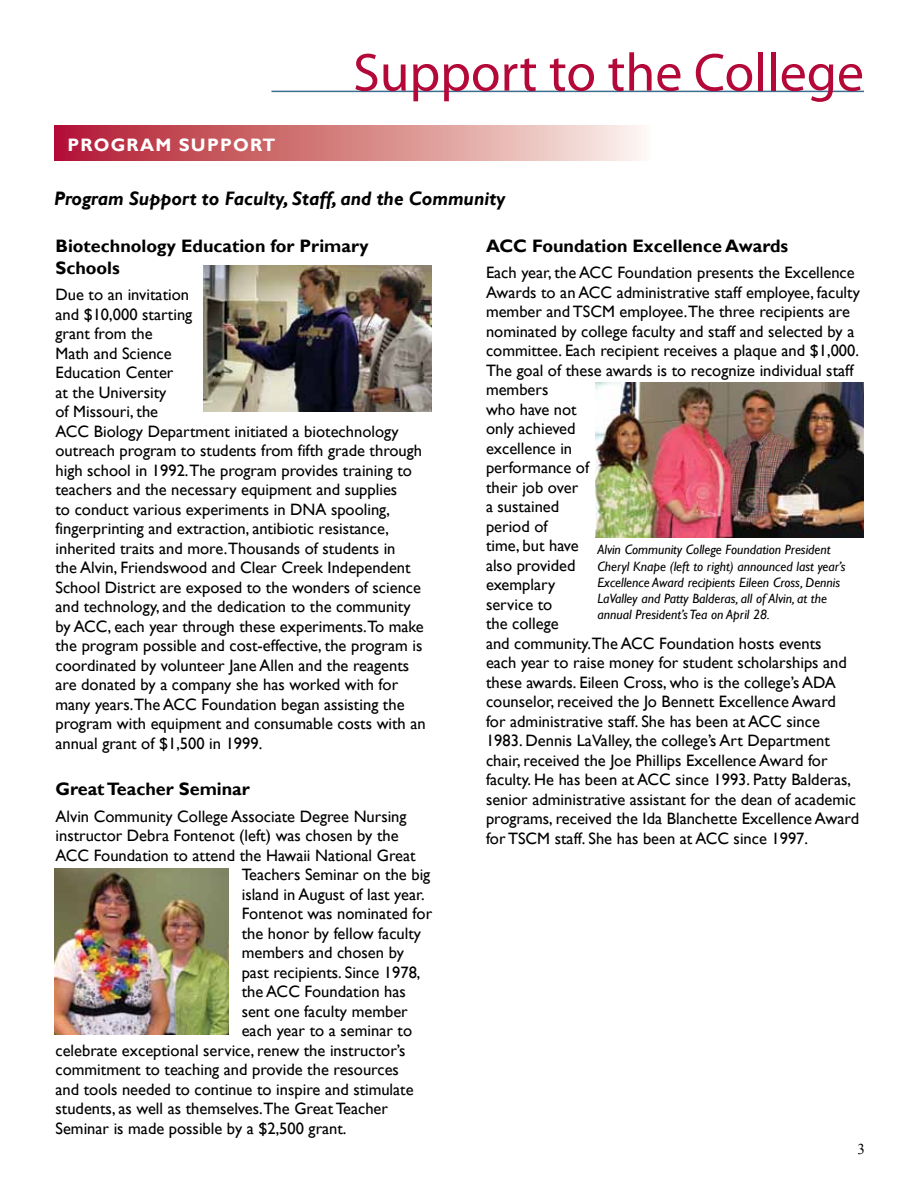
<style>
.page{position:relative;width:918px;height:1188px;background:#fff}
.page>*{position:absolute;margin:0;border:0;box-sizing:border-box;transform-origin:0 0}
.t1{font:54px "Myriad Pro";color:#b30838}
.t2{font:italic 700 19.5px "Gill Sans";color:#000}
.t3{font:700 18px/21.6px "Gill Sans";color:#000}
.t4{font:700 18px "Gill Sans";letter-spacing:.07em;color:#fff}
.t5{font:16.5px/19.5px "Gill Sans";color:#000}
.t6{font:15px "Times New Roman";color:#000}
.t7{font:italic 13.5px/16.2px "Gill Sans";color:#000}
</style>
<div class="page">
<hr style="left:271px;top:91px;width:593px;height:1px;background:#3b6e8f">
<svg style="left:54px;top:125px;width:588px;height:35px;background:#d58386"></svg>
<img style="left:54px;top:868px;width:174px;height:167px">
<img style="left:203px;top:265px;width:229px;height:147px">
<img style="left:596px;top:382px;width:268px;height:156px">
<p class="t4" style="left:68px;top:134px;width:210px">PROGRAM SUPPORT</p>
<h1 class="t1" style="left:353px;top:39px;width:512px">Support to the College</h1>
<p class="t2" style="left:54px;top:187px;width:453px">Program Support to Faculty, Staff, and the Community</p>
<p class="t3" style="left:55px;top:236px;width:315px">Biotechnology Education for Primary<br>Schools</p>
<p class="t5" style="left:56px;top:285px;width:372px">Due to an invitation<br>and $10,000 starting<br>grant from the<br>Math and Science<br>Education Center<br>at the University<br>of Missouri, the<br>ACC Biology Department initiated a biotechnology outreach program to students from fifth grade through high school in 1992.The program provides training to teachers and the necessary equipment and supplies<br>to conduct various experiments in DNA spooling, fingerprinting and extraction, antibiotic resistance, inherited traits and more.Thousands of students in<br>the Alvin, Friendswood and Clear Creek Independent School District are exposed to the wonders of science and technology, and the dedication to the community by ACC, each year through these experiments.To make the program possible and cost-effective, the program is coordinated by volunteer Jane Allen and the reagents are donated by a company she has worked with for many years.The ACC Foundation began assisting the program with equipment and consumable costs with an annual grant of $1,500 in 1999.</p>
<p class="t3" style="left:56px;top:779px;width:196px">Great Teacher Seminar</p>
<p class="t5" style="left:56px;top:807px;width:353px">Alvin Community College Associate Degree Nursing</p>
<p class="t5" style="left:56px;top:826px;width:345px">instructor Debra Fontenot (left) was chosen by the</p>
<p class="t5" style="left:56px;top:846px;width:362px">ACC Foundation to attend the Hawaii National Great</p>
<p class="t5" style="left:242px;top:865px;width:190px">Teachers Seminar on the big</p>
<p class="t5" style="left:242px;top:885px;width:184px">island in August of last year.</p>
<p class="t5" style="left:242px;top:904px;width:192px">Fontenot was nominated for</p>
<p class="t5" style="left:242px;top:924px;width:181px">the honor by fellow faculty</p>
<p class="t5" style="left:242px;top:943px;width:164px">members and chosen by</p>
<p class="t5" style="left:242px;top:963px;width:180px">past recipients. Since 1978,</p>
<p class="t5" style="left:242px;top:982px;width:166px">the ACC Foundation has</p>
<p class="t5" style="left:242px;top:1002px;width:168px">sent one faculty member</p>
<p class="t5" style="left:242px;top:1021px;width:172px">each year to a seminar to</p>
<p class="t5" style="left:56px;top:1041px;width:352px">celebrate exceptional service, renew the instructor’s</p>
<p class="t5" style="left:56px;top:1060px;width:345px">commitment to teaching and provide the resources</p>
<p class="t5" style="left:56px;top:1080px;width:360px">and tools needed to continue to inspire and stimulate</p>
<p class="t5" style="left:56px;top:1099px;width:334px">students, as well as themselves.The Great Teacher</p>
<p class="t5" style="left:56px;top:1119px;width:293px">Seminar is made possible by a $2,500 grant.</p>
<p class="t3" style="left:486px;top:236px;width:304px">ACC Foundation Excellence Awards</p>
<p class="t5" style="left:486px;top:263px;width:375px">Each year, the ACC Foundation presents the Excellence Awards to an ACC administrative staff employee, faculty member and TSCM employee.The three recipients are nominated by college faculty and staff and selected by a committee. Each recipient receives a plaque and $1,000.<br>The goal of these awards is to recognize individual staff members<br>who have not<br>only achieved<br>excellence in<br>performance of<br>their job over<br>a sustained<br>period of<br>time, but have<br>also provided<br>exemplary<br>service to<br>the college<br>and community.The ACC Foundation hosts events<br>each year to raise money for student scholarships and these awards. Eileen Cross, who is the college’s ADA counselor, received the Jo Bennett Excellence Award<br>for administrative staff. She has been at ACC since 1983. Dennis LaValley, the college’s Art Department chair, received the Joe Phillips Excellence Award for faculty. He has been at ACC since 1993. Patty Balderas, senior administrative assistant for the dean of academic programs, received the Ida Blanchette Excellence Award for TSCM staff. She has been at ACC since 1997.</p>
<p class="t7" style="left:597px;top:542px;width:250px">Alvin Community College Foundation President Cheryl Knape (left to right) announced last year’s Excellence Award recipients Eileen Cross, Dennis LaValley and Patty Balderas, all of Alvin, at the annual President’s Tea on April 28.</p>
<p class="t6" style="left:857px;top:1139px;width:9px">3</p>
</div>
